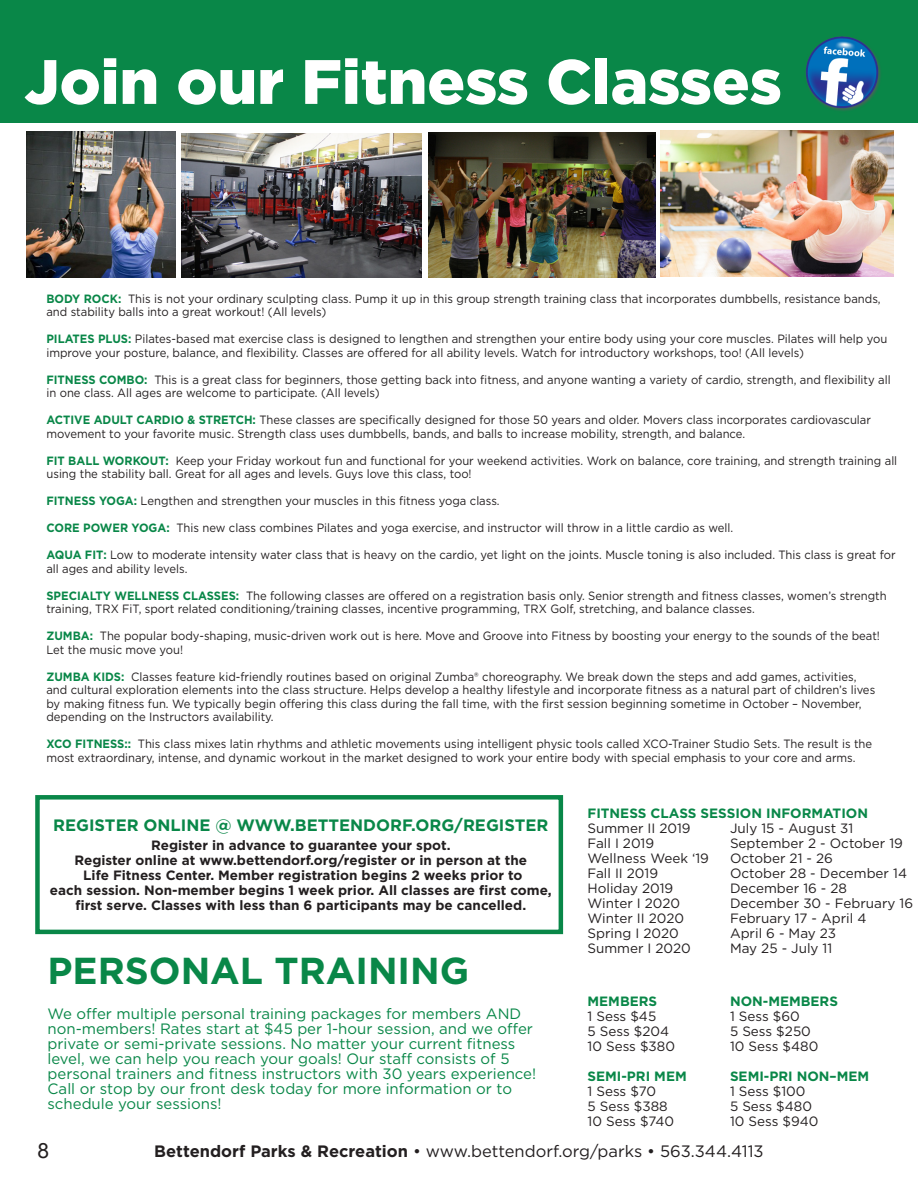
<style>
.page{position:relative;width:918px;height:1188px;background:#fff}
.page>*{position:absolute;margin:0;border:0;box-sizing:border-box;transform-origin:0 0}
.t1{font:900 62.55px "Gotham";color:#fff}
.t2{font:700 37.5px "Gotham";color:#098748}
.t3{font:21px "Arial";color:#231f20}
.t4{font:16.5px "Gotham";color:#231f20}
.t5{font:700 16.5px "Gotham";color:#098748}
.t6{font:15px/15px "Gotham";color:#098748}
.t7{font:13.5px "Gotham";color:#231f20}
.t8{font:700 13.5px/15px "Gotham";color:#231f20;text-align:center}
.t9{font:700 13.5px "Gotham";color:#098748}
.t10{font:12px/13.5px "Gotham";color:#231f20;scale:.94 1}
.s1{font-weight:700;color:#098748}
.s2{font-weight:700}
</style>
<div class="page">
<div style="left:35px;top:795px;width:528px;height:139px;border:4px solid #098748"></div>
<div style="left:0;top:0;width:918px;height:122px;background:#098748"></div>
<img style="left:661px;top:131px;width:233px;height:146px">
<img style="left:27px;top:132px;width:149px;height:146px">
<img style="left:805px;top:36px;width:76px;height:75px">
<img style="left:181px;top:134px;width:240px;height:144px">
<img style="left:429px;top:133px;width:227px;height:145px">
<p class="t1" style="left:24px;top:39px;width:759px">Join our Fitness Classes</p>
<p class="t10" style="left:46px;top:291px;width:889px"><span class="s1">BODY ROCK:</span> This is not your ordinary sculpting class. Pump it up in this group strength training class that incorporates dumbbells, resistance bands, and stability balls into a great workout! (All levels)</p>
<p class="t10" style="left:46px;top:332px;width:896px"><span class="s1">PILATES PLUS:</span> Pilates-based mat exercise class is designed to lengthen and strengthen your entire body using your core muscles. Pilates will help you improve your posture, balance, and flexibility. Classes are offered for all ability levels. Watch for introductory workshops, too! (All levels)</p>
<p class="t10" style="left:46px;top:372px;width:900px"><span class="s1">FITNESS COMBO:</span> This is a great class for beginners, those getting back into fitness, and anyone wanting a variety of cardio, strength, and flexibility all in one class. All ages are welcome to participate. (All levels)</p>
<p class="t10" style="left:46px;top:413px;width:879px"><span class="s1">ACTIVE ADULT CARDIO &amp; STRETCH:</span> These classes are specifically designed for those 50 years and older. Movers class incorporates cardiovascular movement to your favorite music. Strength class uses dumbbells, bands, and balls to increase mobility, strength, and balance.</p>
<p class="t10" style="left:46px;top:453px;width:907px"><span class="s1">FIT BALL WORKOUT:</span> Keep your Friday workout fun and functional for your weekend activities. Work on balance, core training, and strength training all using the stability ball. Great for all ages and levels. Guys love this class, too!</p>
<p class="t10" style="left:46px;top:494px;width:484px"><span class="s1">FITNESS YOGA:</span> Lengthen and strengthen your muscles in this fitness yoga class.</p>
<p class="t10" style="left:46px;top:521px;width:732px"><span class="s1">CORE POWER YOGA:</span> This new class combines Pilates and yoga exercise, and instructor will throw in a little cardio as well.</p>
<p class="t10" style="left:46px;top:548px;width:905px"><span class="s1">AQUA FIT:</span> Low to moderate intensity water class that is heavy on the cardio, yet light on the joints. Muscle toning is also included. This class is great for all ages and ability levels.</p>
<p class="t10" style="left:46px;top:588px;width:896px"><span class="s1">SPECIALTY WELLNESS CLASSES:</span> The following classes are offered on a registration basis only. Senior strength and fitness classes, women’s strength training, TRX FiT, sport related conditioning/training classes, incentive programming, TRX Golf, stretching, and balance classes.</p>
<p class="t10" style="left:46px;top:629px;width:888px"><span class="s1">ZUMBA:</span> The popular body-shaping, music-driven work out is here. Move and Groove into Fitness by boosting your energy to the sounds of the beat!<br>Let the music move you!</p>
<p class="t10" style="left:46px;top:669px;width:883px"><span class="s1">ZUMBA KIDS:</span> Classes feature kid-friendly routines based on original Zumba® choreography. We break down the steps and add games, activities, and cultural exploration elements into the class structure. Helps develop a healthy lifestyle and incorporate fitness as a natural part of children’s lives by making fitness fun. We typically begin offering this class during the fall time, with the first session beginning sometime in October – November, depending on the Instructors availability.</p>
<p class="t10" style="left:46px;top:737px;width:880px"><span class="s1">XCO FITNESS::</span> This class mixes latin rhythms and athletic movements using intelligent physic tools called XCO-Trainer Studio Sets. The result is the most extraordinary, intense, and dynamic workout in the market designed to work your entire body with special emphasis to your core and arms.</p>
<p class="t5" style="left:53px;top:814px;width:497px">REGISTER ONLINE @ WWW.BETTENDORF.ORG/REGISTER</p>
<p class="t8" style="left:151px;top:838px;width:301px">Register in advance to guarantee your spot.</p>
<p class="t8" style="left:75px;top:853px;width:454px">Register online at www.bettendorf.org/register or in person at the</p>
<p class="t8" style="left:83px;top:868px;width:441px">Life Fitness Center. Member registration begins 2 weeks prior to</p>
<p class="t8" style="left:50px;top:883px;width:503px">each session. Non-member begins 1 week prior. All classes are first come, first serve. Classes with less than 6 participants may be cancelled.</p>
<p class="t2" style="left:48px;top:946px;width:423px">PERSONAL TRAINING</p>
<p class="t6" style="left:48px;top:1005px;width:490px">We offer multiple personal training packages for members AND non-members! Rates start at $45 per 1-hour session, and we offer private or semi-private sessions. No matter your current fitness level, we can help you reach your goals! Our staff consists of 5 personal trainers and fitness instructors with 30 years experience!<br>Call or stop by our front desk today for more information or to schedule your sessions!</p>
<p class="t9" style="left:588px;top:804px;width:282px">FITNESS CLASS SESSION INFORMATION</p>
<p class="t7" style="left:588px;top:820px;width:105px">Summer II 2019</p>
<p class="t7" style="left:730px;top:820px;width:125px">July 15 - August 31</p>
<p class="t7" style="left:588px;top:835px;width:68px">Fall I 2019</p>
<p class="t7" style="left:730px;top:835px;width:175px">September 2 - October 19</p>
<p class="t7" style="left:588px;top:850px;width:123px">Wellness Week ‘19</p>
<p class="t7" style="left:730px;top:850px;width:104px">October 21 - 26</p>
<p class="t7" style="left:588px;top:865px;width:72px">Fall II 2019</p>
<p class="t7" style="left:730px;top:865px;width:179px">October 28 - December 14</p>
<p class="t7" style="left:588px;top:880px;width:87px">Holiday 2019</p>
<p class="t7" style="left:730px;top:880px;width:119px">December 16 - 28</p>
<p class="t7" style="left:588px;top:895px;width:94px">Winter I 2020</p>
<p class="t7" style="left:730px;top:895px;width:185px">December 30 - February 16</p>
<p class="t7" style="left:588px;top:910px;width:98px">Winter II 2020</p>
<p class="t7" style="left:730px;top:910px;width:138px">February 17 - April 4</p>
<p class="t7" style="left:588px;top:925px;width:93px">Spring I 2020</p>
<p class="t7" style="left:730px;top:925px;width:108px">April 6 - May 23</p>
<p class="t7" style="left:588px;top:940px;width:105px">Summer I 2020</p>
<p class="t7" style="left:730px;top:940px;width:104px">May 25 - July 11</p>
<p class="t9" style="left:588px;top:992px;width:71px">MEMBERS</p>
<p class="t9" style="left:730px;top:992px;width:109px">NON-MEMBERS</p>
<p class="t7" style="left:588px;top:1007px;width:70px">1 Sess $45</p>
<p class="t7" style="left:730px;top:1007px;width:71px">1 Sess $60</p>
<p class="t7" style="left:588px;top:1022px;width:83px">5 Sess $204</p>
<p class="t7" style="left:730px;top:1022px;width:82px">5 Sess $250</p>
<p class="t7" style="left:588px;top:1037px;width:89px">10 Sess $380</p>
<p class="t7" style="left:730px;top:1037px;width:90px">10 Sess $480</p>
<p class="t9" style="left:588px;top:1067px;width:101px">SEMI-PRI MEM</p>
<p class="t9" style="left:730px;top:1067px;width:141px">SEMI-PRI NON–MEM</p>
<p class="t7" style="left:588px;top:1082px;width:70px">1 Sess $70</p>
<p class="t7" style="left:730px;top:1082px;width:77px">1 Sess $100</p>
<p class="t7" style="left:588px;top:1097px;width:82px">5 Sess $388</p>
<p class="t7" style="left:730px;top:1097px;width:84px">5 Sess $480</p>
<p class="t7" style="left:588px;top:1112px;width:88px">10 Sess $740</p>
<p class="t7" style="left:730px;top:1112px;width:90px">10 Sess $940</p>
<h3 class="t3" style="left:37px;top:1137px;width:13px">8</h3>
<h3 class="t4" style="left:154px;top:1141px;width:611px"><span class="s2">Bettendorf Parks &amp; Recreation</span> • www.bettendorf.org/parks • 563.344.4113</h3>
</div>
